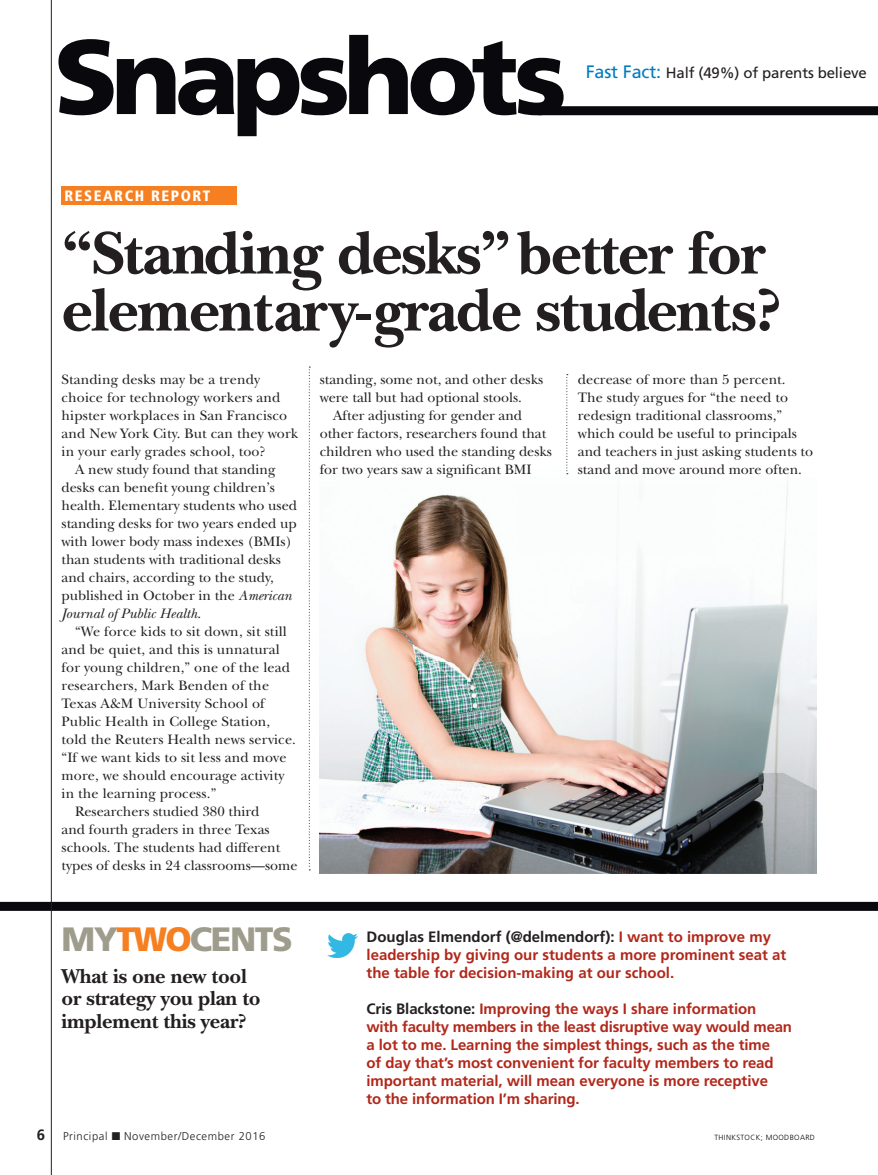
<style>
.page{position:relative;width:878px;height:1175px;background:#fff}
.page>*{position:absolute;margin:0;border:0;box-sizing:border-box;transform-origin:0 0}
.t1{font:900 105.45px "Frutiger";letter-spacing:-.06em;color:#08080d}
.t2{font:700 63px/57px "New Baskerville";letter-spacing:-.025em;color:#231f20}
.t3{font:900 33.75px "Frutiger";letter-spacing:-.045em;color:#9e9d8d}
.t4{font:700 21px/22.5px "New Baskerville";letter-spacing:-.01em;color:#231f20}
.t5{font:700 15px/18px "Frutiger";letter-spacing:-.005em;color:#b2281b}
.t6{font:15px "Frutiger";letter-spacing:-.01em;color:#231f20}
.t7{font:900 condensed 15px "Frutiger";letter-spacing:.1em;color:#fff}
.t8{font:14.25px/18px "New Baskerville";color:#231f20}
.t9{font:italic 14.25px "New Baskerville";color:#231f20}
.t10{font:300 11.25px "Frutiger";letter-spacing:.05em;color:#231f20}
.t11{font:300 7.5px "Frutiger";letter-spacing:.05em;color:#040503}
.s1{font-size:18px;color:#007cc2}
.s2{font-style:italic}
.s3{font-style:normal}
.s4{color:#f57f21}
.s5{font-weight:700;font-size:15px}
.s6{color:#231f20}
</style>
<div class="page">
<div style="left:0;top:902px;width:878px;height:9px;background:#08080d"></div>
<img style="left:320px;top:473px;width:496px;height:400px">
<svg style="left:309px;top:366px;width:1px;height:504px"></svg>
<div style="left:538px;top:106px;width:340px;height:9px;background:#08080d"></div>
<hr style="left:51px;top:0;width:1px;height:1175px;background:#231f20">
<div style="left:62px;top:187px;width:175px;height:18px;background:#f57f21"></div>
<img style="left:327px;top:933px;width:30px;height:24px">
<svg style="left:566px;top:374px;width:2px;height:100px"></svg>
<p class="t1" style="left:54px;top:13px;width:514px">Snapshots</p>
<p class="t7" style="left:65px;top:187px;width:147px">RESEARCH REPORT</p>
<p class="t6" style="left:586px;top:64px;width:282px"><span class="s1">Fast Fact:</span> Half (49%) of parents believe</p>
<p class="t2" style="left:62px;top:225px;width:721px">“Standing desks” better for elementary-grade students?</p>
<p class="t8" style="left:62px;top:370px;width:200px">Standing desks may be a trendy</p>
<p class="t8" style="left:62px;top:388px;width:220px">choice for technology workers and</p>
<p class="t8" style="left:62px;top:406px;width:227px">hipster workplaces in San Francisco</p>
<p class="t8" style="left:62px;top:424px;width:238px">and New York City. But can they work</p>
<p class="t8" style="left:62px;top:442px;width:205px">in your early grades school, too?</p>
<p class="t8" style="left:75px;top:460px;width:202px">A new study found that standing</p>
<p class="t8" style="left:62px;top:478px;width:215px">desks can benefit young children’s</p>
<p class="t8" style="left:62px;top:496px;width:237px">health. Elementary students who used</p>
<p class="t8" style="left:62px;top:514px;width:237px">standing desks for two years ended up</p>
<p class="t8" style="left:62px;top:532px;width:232px">with lower body mass indexes (BMIs)</p>
<p class="t8" style="left:62px;top:550px;width:221px">than students with traditional desks</p>
<p class="t8" style="left:62px;top:568px;width:214px">and chairs, according to the study,</p>
<p class="t8" style="left:62px;top:586px;width:232px">published in October in the <span class="s2">American</span></p>
<p class="t9" style="left:62px;top:605px;width:141px">Journal of Public Health<span class="s3">.</span></p>
<p class="t8" style="left:75px;top:622px;width:213px">“We force kids to sit down, sit still</p>
<p class="t8" style="left:62px;top:640px;width:220px">and be quiet, and this is unnatural</p>
<p class="t8" style="left:62px;top:658px;width:230px">for young children,” one of the lead</p>
<p class="t8" style="left:62px;top:676px;width:209px">researchers, Mark Benden of the</p>
<p class="t8" style="left:62px;top:694px;width:205px">Texas A&amp;M University School of</p>
<p class="t8" style="left:62px;top:712px;width:210px">Public Health in College Station,</p>
<p class="t8" style="left:62px;top:730px;width:236px">told the Reuters Health news service.</p>
<p class="t8" style="left:62px;top:748px;width:226px">“If we want kids to sit less and move</p>
<p class="t8" style="left:62px;top:766px;width:224px">more, we should encourage activity</p>
<p class="t8" style="left:62px;top:784px;width:156px">in the learning process.”</p>
<p class="t8" style="left:75px;top:802px;width:186px">Researchers studied 380 third</p>
<p class="t8" style="left:62px;top:820px;width:210px">and fourth graders in three Texas</p>
<p class="t8" style="left:62px;top:838px;width:220px">schools. The students had different</p>
<p class="t8" style="left:62px;top:856px;width:237px">types of desks in 24 classrooms—some</p>
<p class="t8" style="left:320px;top:370px;width:225px">standing, some not, and other desks</p>
<p class="t8" style="left:320px;top:388px;width:204px">were tall but had optional stools.</p>
<p class="t8" style="left:333px;top:406px;width:190px">After adjusting for gender and</p>
<p class="t8" style="left:320px;top:424px;width:228px">other factors, researchers found that</p>
<p class="t8" style="left:320px;top:442px;width:234px">children who used the standing desks</p>
<p class="t8" style="left:320px;top:460px;width:213px">for two years saw a significant BMI</p>
<p class="t8" style="left:577px;top:370px;width:237px">decrease of more than 5 percent.<br>The study argues for “the need to redesign traditional classrooms,” which could be useful to principals and teachers in just asking students to stand and move around more often.</p>
<p class="t3" style="left:62px;top:919px;width:232px">MY<span class="s4">TWO</span>CENTS</p>
<p class="t4" style="left:62px;top:964px;width:201px">What is one new tool or strategy you plan to implement this year?</p>
<p class="t10" style="left:37px;top:1130px;width:230px"><span class="s5">6</span> Principal ■ November/December 2016</p>
<p class="t5" style="left:366px;top:928px;width:421px"><span class="s6">Douglas Elmendorf (@delmendorf):</span> I want to improve my leadership by giving our students a more prominent seat at the table for decision-making at our school.</p>
<p class="t5" style="left:366px;top:1000px;width:427px"><span class="s6">Cris Blackstone:</span> Improving the ways I share information<br>with faculty members in the least disruptive way would mean a lot to me. Learning the simplest things, such as the time<br>of day that’s most convenient for faculty members to read important material, will mean everyone is more receptive<br>to the information I’m sharing.</p>
<p class="t11" style="left:714px;top:1133px;width:102px">THINKSTOCK; MOODBOARD</p>
</div>
